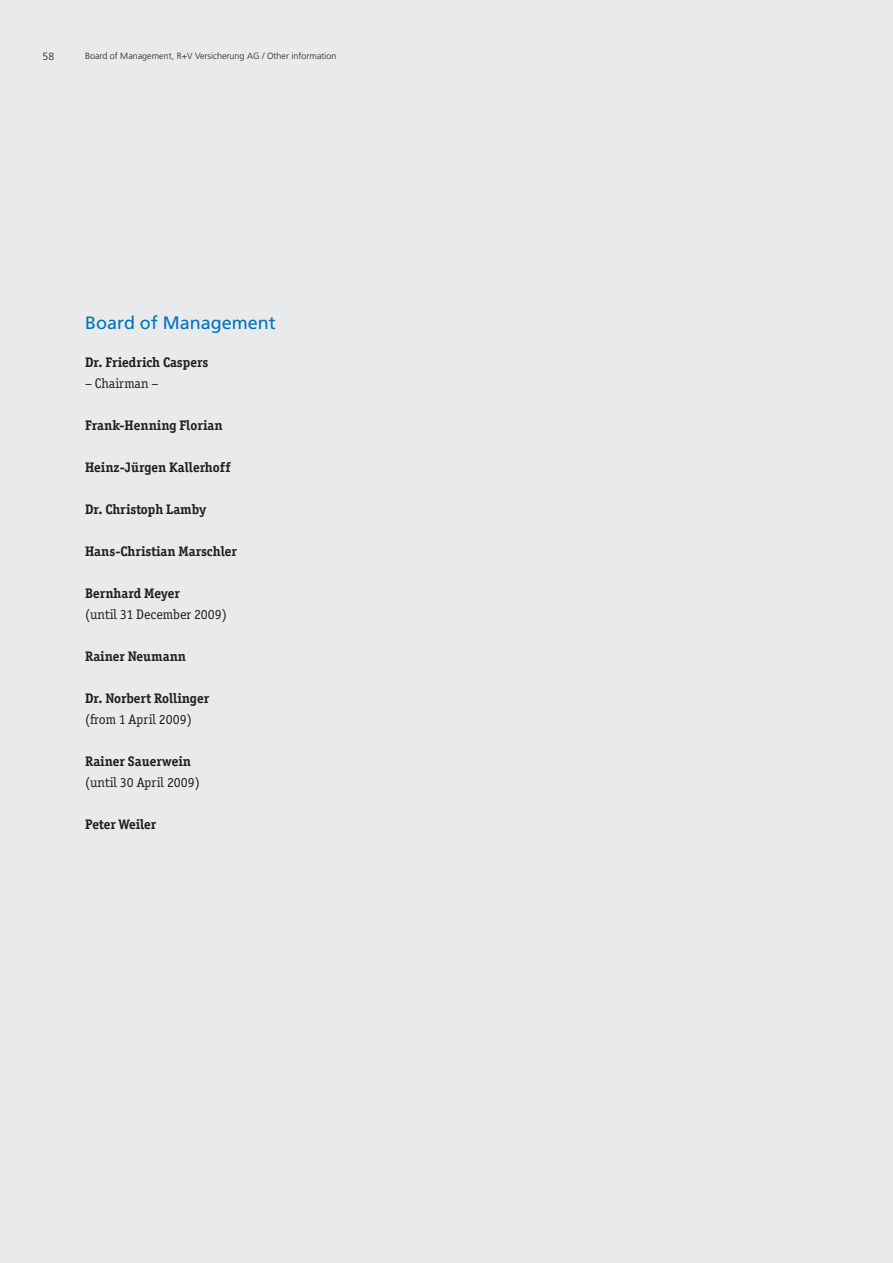
<style>
.page{position:relative;width:893px;height:1263px;background:#e9eaeb}
.page>*{position:absolute;margin:0;border:0;box-sizing:border-box;transform-origin:0 0}
.t1{font:18px "Frutiger LT";color:#0072bc}
.t2{font:700 13.8px "Officina Ser ITC";color:#231f20}
.t3{font:13.8px "Officina Ser ITC";color:#231f20}
.t4{font:300 10.5px "Frutiger LT";color:#231f20}
.t5{font:300 9px "Frutiger LT";color:#231f20}
</style>
<div class="page">
<p class="t4" style="left:43px;top:53px;width:13px">58</p>
<p class="t5" style="left:85px;top:53px;width:253px">Board of Management, R+V Versicherung AG / Other information</p>
<h1 class="t1" style="left:85px;top:316px;width:192px">Board of Management</h1>
<p class="t2" style="left:85px;top:354px;width:125px">Dr. Friedrich Caspers</p>
<p class="t3" style="left:85px;top:375px;width:75px">– Chairman –</p>
<p class="t2" style="left:85px;top:417px;width:139px">Frank-Henning Florian</p>
<p class="t2" style="left:85px;top:459px;width:147px">Heinz-Jürgen Kallerhoff</p>
<p class="t2" style="left:85px;top:501px;width:122px">Dr. Christoph Lamby</p>
<p class="t2" style="left:85px;top:543px;width:153px">Hans-Christian Marschler</p>
<p class="t2" style="left:85px;top:585px;width:96px">Bernhard Meyer</p>
<p class="t3" style="left:85px;top:606px;width:143px">(until 31 December 2009)</p>
<p class="t2" style="left:85px;top:648px;width:103px">Rainer Neumann</p>
<p class="t2" style="left:85px;top:690px;width:126px">Dr. Norbert Rollinger</p>
<p class="t3" style="left:85px;top:711px;width:108px">(from 1 April 2009)</p>
<p class="t2" style="left:85px;top:753px;width:108px">Rainer Sauerwein</p>
<p class="t3" style="left:85px;top:774px;width:116px">(until 30 April 2009)</p>
<p class="t2" style="left:85px;top:816px;width:73px">Peter Weiler</p>
</div>
